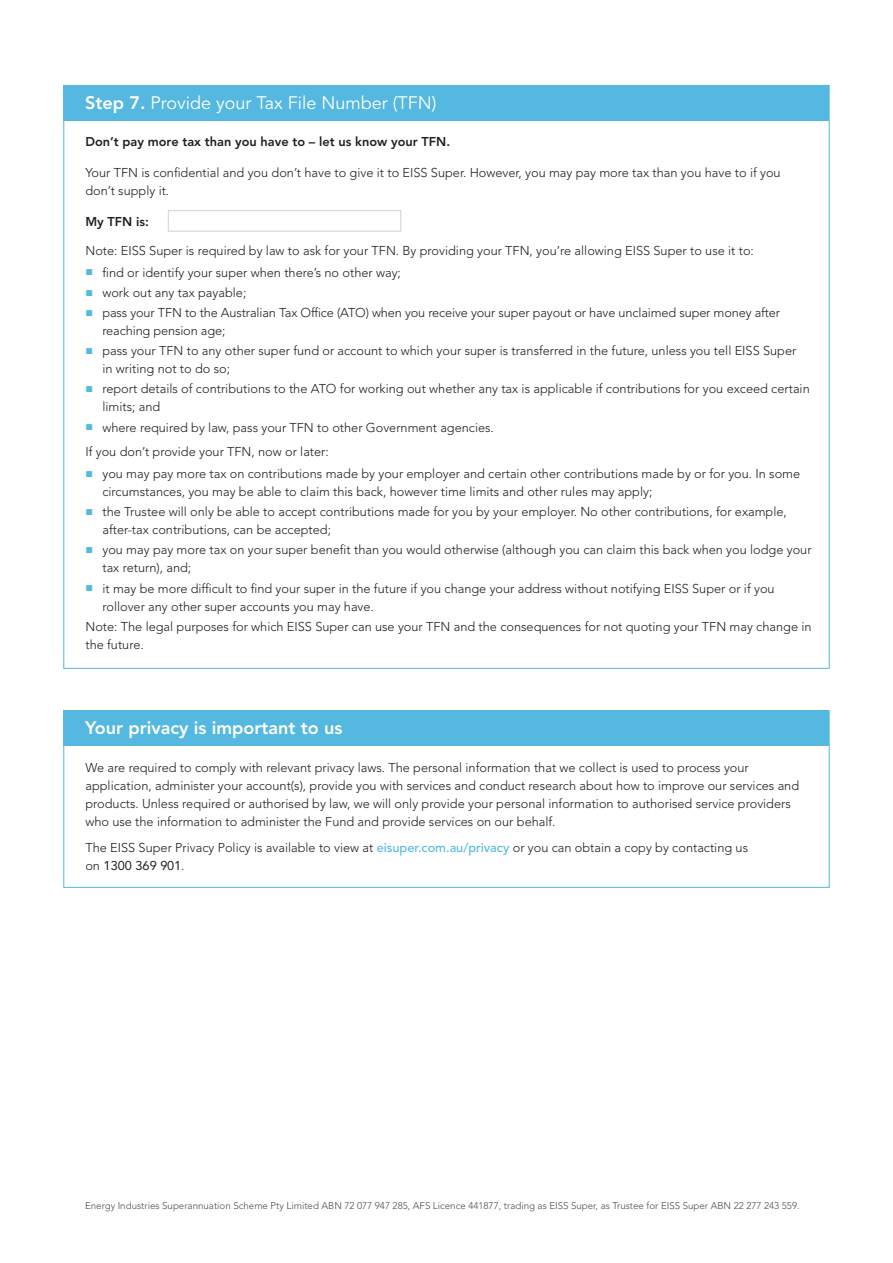
<style>
.page{position:relative;width:893px;height:1263px;background:#fff}
.page>*{position:absolute;margin:0;border:0;box-sizing:border-box;transform-origin:0 0}
.HEADER_-_BODY_COPY{font:18px "Avenir LT Std";color:#fff}
.HEADER_-_BODY_COPY-2{font:800 18px "Avenir LT Std";color:#fff}
.BODY_COPY_-_BOLD{font:300 12.75px/18px "Avenir LT Std";color:#231f20}
.BODY_COPY{font:300 12.75px/18px "Avenir LT Std";color:#231f20}
.BODY_COPY-2{font:800 12.75px "Avenir LT Std";color:#231f20}
.BODY_COPY_-_BOLD-2{font:800 12.75px "Avenir LT Std";color:#231f20}
.HEADER_-_BODY_COPY-3{font:300 9.75px "Avenir LT Std";color:#484d4f}
.s1{font-weight:800}
.s2{font-family:"Arial";font-weight:400;color:#54b8e0}
.s3{font-weight:500;color:#54b8e0}
.s4{font-weight:400}
</style>
<div class="page">
<div style="left:168px;top:210px;width:233px;height:21px;background:#fff;border:1px solid #d1d2d4"></div>
<div style="left:64px;top:85px;width:765px;height:36px;background:#54b8e0"></div>
<div style="left:64px;top:710px;width:765px;height:36px;background:#54b8e0"></div>
<p class="HEADER_-_BODY_COPY" style="left:85px;top:92px;width:353px"><span class="s1">Step 7.</span> Provide your Tax File Number (TFN)</p>
<p class="BODY_COPY-2" style="left:85px;top:134px;width:366px">Don’t pay more tax than you have to – let us know your TFN.</p>
<p class="BODY_COPY" style="left:85px;top:164px;width:697px">Your TFN is confidential and you don’t have to give it to EISS Super. However, you may pay more tax than you have to if you don’t supply it.</p>
<p class="BODY_COPY_-_BOLD-2" style="left:85px;top:214px;width:65px">My TFN is:</p>
<p class="BODY_COPY_-_BOLD" style="left:85px;top:241px;width:670px">Note: EISS Super is required by law to ask for your TFN. By providing your TFN, you’re allowing EISS Super to use it to:</p>
<p class="BODY_COPY_-_BOLD" style="left:85px;top:263px;width:317px"><span class="s2">■</span> find or identify your super when there’s no other way;</p>
<p class="BODY_COPY_-_BOLD" style="left:85px;top:284px;width:162px"><span class="s2">■</span> work out any tax payable;</p>
<p class="BODY_COPY_-_BOLD" style="left:102px;top:304px;width:679px;text-indent:-17px"><span class="s2">■</span> pass your TFN to the Australian Tax Office (ATO) when you receive your super payout or have unclaimed super money after reaching pension age;</p>
<p class="BODY_COPY_-_BOLD" style="left:102px;top:342px;width:695px;text-indent:-17px"><span class="s2">■</span> pass your TFN to any other super fund or account to which your super is transferred in the future, unless you tell EISS Super in writing not to do so;</p>
<p class="BODY_COPY_-_BOLD" style="left:102px;top:380px;width:709px;text-indent:-17px"><span class="s2">■</span> report details of contributions to the ATO for working out whether any tax is applicable if contributions for you exceed certain limits; and</p>
<p class="BODY_COPY_-_BOLD" style="left:85px;top:418px;width:410px"><span class="s2">■</span> where required by law, pass your TFN to other Government agencies.</p>
<p class="BODY_COPY_-_BOLD" style="left:85px;top:443px;width:245px">If you don’t provide your TFN, now or later:</p>
<p class="BODY_COPY_-_BOLD" style="left:102px;top:465px;width:699px;text-indent:-17px"><span class="s2">■</span> you may pay more tax on contributions made by your employer and certain other contributions made by or for you. In some circumstances, you may be able to claim this back, however time limits and other rules may apply;</p>
<p class="BODY_COPY_-_BOLD" style="left:102px;top:503px;width:686px;text-indent:-17px"><span class="s2">■</span> the Trustee will only be able to accept contributions made for you by your employer. No other contributions, for example, after-tax contributions, can be accepted;</p>
<p class="BODY_COPY_-_BOLD" style="left:102px;top:541px;width:711px;text-indent:-17px"><span class="s2">■</span> you may pay more tax on your super benefit than you would otherwise (although you can claim this back when you lodge your tax return), and;</p>
<p class="BODY_COPY_-_BOLD" style="left:102px;top:579px;width:674px;text-indent:-17px"><span class="s2">■</span> it may be more difficult to find your super in the future if you change your address without notifying EISS Super or if you rollover any other super accounts you may have.</p>
<p class="BODY_COPY" style="left:85px;top:617px;width:728px">Note: The legal purposes for which EISS Super can use your TFN and the consequences for not quoting your TFN may change in the future.</p>
<p class="HEADER_-_BODY_COPY-2" style="left:85px;top:717px;width:259px">Your privacy is important to us</p>
<p class="BODY_COPY" style="left:85px;top:758px;width:715px">We are required to comply with relevant privacy laws. The personal information that we collect is used to process your application, administer your account(s), provide you with services and conduct research about how to improve our services and products. Unless required or authorised by law, we will only provide your personal information to authorised service providers who use the information to administer the Fund and provide services on our behalf.</p>
<p class="BODY_COPY" style="left:85px;top:839px;width:664px">The EISS Super Privacy Policy is available to view at <span class="s3">eisuper.com.au/privacy</span> or you can obtain a copy by contacting us on <span class="s4">1300 369 901</span>.</p>
<p class="HEADER_-_BODY_COPY-3" style="left:85px;top:1200px;width:716px">Energy Industries Superannuation Scheme Pty Limited ABN 72 077 947 285, AFS Licence 441877, trading as EISS Super, as Trustee for EISS Super ABN 22 277 243 559.</p>
</div>
